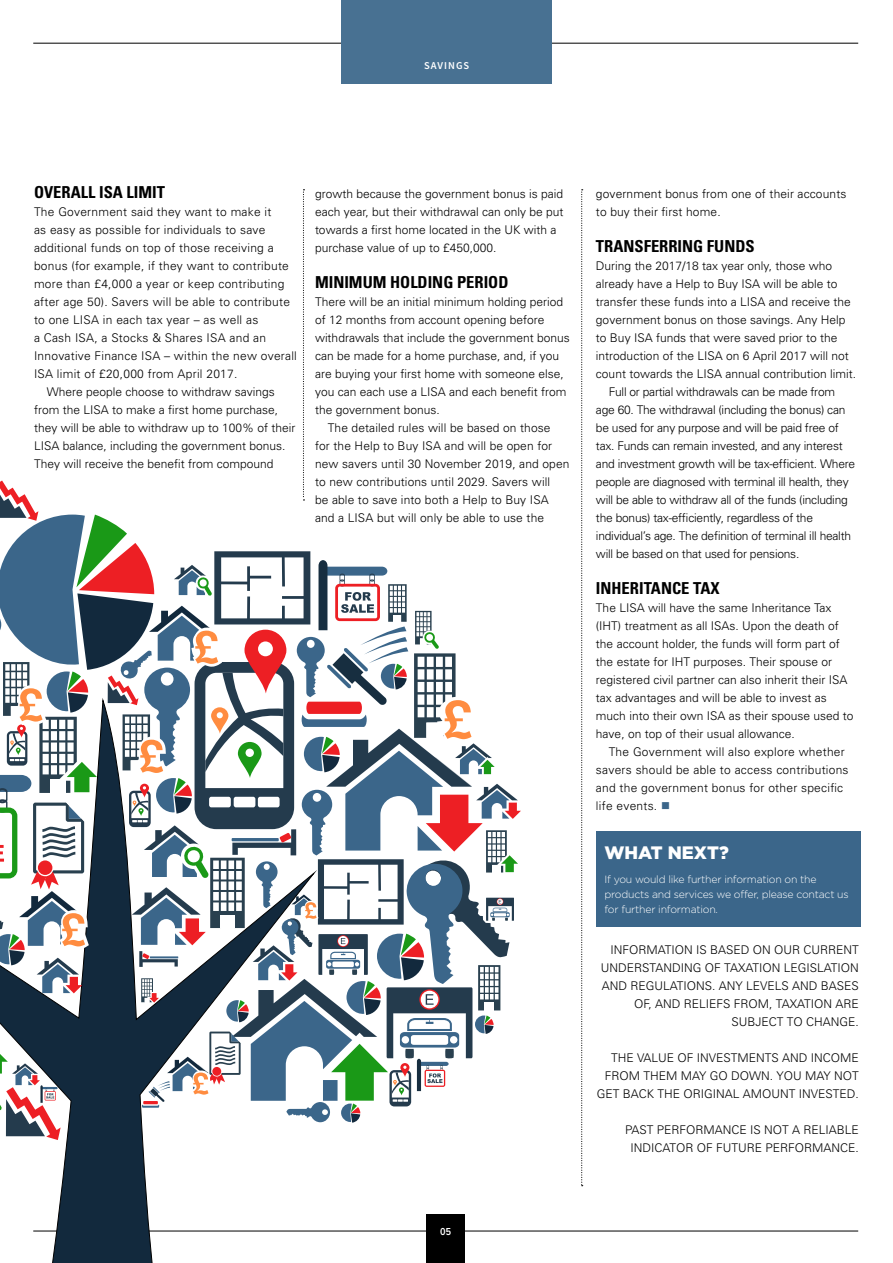
<style>
.page{position:relative;width:893px;height:1263px;background:#fff}
.page>*{position:absolute;margin:0;border:0;box-sizing:border-box;transform-origin:0 0}
.t1{font:900 18px "Gotham HTF";color:#fff}
.t2{font:700 condensed 16.5px "Univers";color:#000}
.t3{font:300 12px/18px "Univers";color:#000}
.t4{font:300 12px/18px "Univers";letter-spacing:.02em;color:#000}
.t5{font:300 12px "Univers";letter-spacing:-.02em;color:#000}
.t6{font:300 10.5px/15px "Gotham HTF";letter-spacing:-.02em;color:#fff}
.t7{font:600 10.5px "Source Sans Pro";letter-spacing:.1em;color:#fff}
.t8{font:600 10.5px "Proxima Nova Cond";color:#fff}
.s1{color:#3b668a}
</style>
<div class="page">
<hr style="left:33px;top:1230px;width:825px;height:1px;background:#000">
<hr style="left:33px;top:43px;width:825px;height:1px;background:#000">
<div style="left:426px;top:1214px;width:39px;height:49px;background:#000"></div>
<div style="left:341px;top:0;width:211px;height:83px;background:#487192"></div>
<div style="left:596px;top:832px;width:264px;height:95px;background:#3b668a"></div>
<svg style="left:581px;top:189px;width:2px;height:997px"></svg>
<svg style="left:33px;top:1140px;width:284px;height:123px"></svg>
<svg style="left:0;top:189px;width:521px;height:951px"></svg>
<p class="t7" style="left:424px;top:59px;width:47px">SAVINGS</p>
<h2 class="t2" style="left:34px;top:182px;width:133px">OVERALL ISA LIMIT</h2>
<p class="t4" style="left:34px;top:202px;width:239px">The Government said they want to make it</p>
<p class="t4" style="left:34px;top:220px;width:233px">as easy as possible for individuals to save</p>
<p class="t4" style="left:34px;top:238px;width:241px">additional funds on top of those receiving a</p>
<p class="t4" style="left:34px;top:256px;width:256px">bonus (for example, if they want to contribute</p>
<p class="t4" style="left:34px;top:274px;width:252px">more than £4,000 a year or keep contributing</p>
<p class="t4" style="left:34px;top:292px;width:258px">after age 50). Savers will be able to contribute</p>
<p class="t4" style="left:34px;top:310px;width:226px">to one LISA in each tax year – as well as</p>
<p class="t4" style="left:34px;top:328px;width:234px">a Cash ISA, a Stocks &amp; Shares ISA and an</p>
<p class="t4" style="left:34px;top:346px;width:264px">Innovative Finance ISA – within the new overall</p>
<p class="t4" style="left:34px;top:364px;width:205px">ISA limit of £20,000 from April 2017.</p>
<p class="t3" style="left:47px;top:382px;width:230px">Where people choose to withdraw savings</p>
<p class="t3" style="left:34px;top:400px;width:246px">from the LISA to make a first home purchase,</p>
<p class="t3" style="left:34px;top:418px;width:263px">they will be able to withdraw up to 100% of their</p>
<p class="t3" style="left:34px;top:436px;width:253px">LISA balance, including the government bonus.</p>
<p class="t3" style="left:34px;top:454px;width:241px">They will receive the benefit from compound</p>
<p class="t3" style="left:315px;top:184px;width:250px">growth because the government bonus is paid each year, but their withdrawal can only be put towards a first home located in the UK with a purchase value of up to £450,000.</p>
<h2 class="t2" style="left:315px;top:272px;width:195px">MINIMUM HOLDING PERIOD</h2>
<p class="t3" style="left:315px;top:292px;width:250px">There will be an initial minimum holding period</p>
<p class="t3" style="left:315px;top:310px;width:231px">of 12 months from account opening before</p>
<p class="t3" style="left:315px;top:328px;width:256px">withdrawals that include the government bonus</p>
<p class="t3" style="left:315px;top:346px;width:246px">can be made for a home purchase, and, if you</p>
<p class="t3" style="left:315px;top:364px;width:250px">are buying your first home with someone else,</p>
<p class="t3" style="left:315px;top:382px;width:253px">you can each use a LISA and each benefit from</p>
<p class="t3" style="left:315px;top:400px;width:126px">the government bonus.</p>
<p class="t3" style="left:328px;top:418px;width:224px">The detailed rules will be based on those</p>
<p class="t3" style="left:315px;top:436px;width:239px">for the Help to Buy ISA and will be open for</p>
<p class="t3" style="left:315px;top:454px;width:256px">new savers until 30 November 2019, and open</p>
<p class="t3" style="left:315px;top:472px;width:237px">to new contributions until 2029. Savers will</p>
<p class="t3" style="left:315px;top:490px;width:235px">be able to save into both a Help to Buy ISA</p>
<p class="t3" style="left:315px;top:508px;width:231px">and a LISA but will only be able to use the</p>
<p class="t3" style="left:596px;top:184px;width:252px">government bonus from one of their accounts to buy their first home.</p>
<h2 class="t2" style="left:596px;top:236px;width:160px">TRANSFERRING FUNDS</h2>
<p class="t3" style="left:596px;top:256px;width:238px">During the 2017/18 tax year only, those who</p>
<p class="t3" style="left:596px;top:274px;width:243px">already have a Help to Buy ISA will be able to</p>
<p class="t3" style="left:596px;top:292px;width:256px">transfer these funds into a LISA and receive the</p>
<p class="t3" style="left:596px;top:310px;width:251px">government bonus on those savings. Any Help</p>
<p class="t3" style="left:596px;top:328px;width:243px">to Buy ISA funds that were saved prior to the</p>
<p class="t3" style="left:596px;top:346px;width:254px">introduction of the LISA on 6 April 2017 will not</p>
<p class="t3" style="left:596px;top:364px;width:262px">count towards the LISA annual contribution limit.</p>
<p class="t5" style="left:609px;top:385px;width:228px">Full or partial withdrawals can be made from</p>
<p class="t5" style="left:596px;top:403px;width:251px">age 60. The withdrawal (including the bonus) can</p>
<p class="t5" style="left:596px;top:421px;width:244px">be used for any purpose and will be paid free of</p>
<p class="t5" style="left:596px;top:439px;width:248px">tax. Funds can remain invested, and any interest</p>
<p class="t5" style="left:596px;top:457px;width:261px">and investment growth will be tax-efficient. Where</p>
<p class="t5" style="left:596px;top:475px;width:254px">people are diagnosed with terminal ill health, they</p>
<p class="t5" style="left:596px;top:493px;width:253px">will be able to withdraw all of the funds (including</p>
<p class="t5" style="left:596px;top:511px;width:219px">the bonus) tax-efficiently, regardless of the</p>
<p class="t5" style="left:596px;top:529px;width:257px">individual’s age. The definition of terminal ill health</p>
<p class="t5" style="left:596px;top:547px;width:205px">will be based on that used for pensions.</p>
<h2 class="t2" style="left:596px;top:578px;width:125px">INHERITANCE TAX</h2>
<p class="t3" style="left:596px;top:598px;width:259px">The LISA will have the same Inheritance Tax (IHT) treatment as all ISAs. Upon the death of the account holder, the funds will form part of the estate for IHT purposes. Their spouse or registered civil partner can also inherit their ISA tax advantages and will be able to invest as much into their own ISA as their spouse used to have, on top of their usual allowance.</p>
<p class="t4" style="left:596px;top:742px;width:254px;text-indent:13px">The Government will also explore whether savers should be able to access contributions and the government bonus for other specific life events. <span class="s1">■</span></p>
<h1 class="t1" style="left:604px;top:842px;width:126px">WHAT NEXT?</h1>
<p class="t6" style="left:604px;top:871px;width:246px">If you would like further information on the products and services we offer, please contact us for further information.</p>
<p class="t3" style="left:601px;top:940px;width:260px;text-align:right">INFORMATION IS BASED ON OUR CURRENT UNDERSTANDING OF TAXATION LEGISLATION AND REGULATIONS. ANY LEVELS AND BASES OF, AND RELIEFS FROM, TAXATION ARE SUBJECT TO CHANGE.</p>
<p class="t3" style="left:597px;top:1048px;width:264px;text-align:right">THE VALUE OF INVESTMENTS AND INCOME<br>FROM THEM MAY GO DOWN. YOU MAY NOT<br>GET BACK THE ORIGINAL AMOUNT INVESTED.</p>
<p class="t3" style="left:625px;top:1120px;width:235px;text-align:center">PAST PERFORMANCE IS NOT A RELIABLE<br>INDICATOR OF FUTURE PERFORMANCE.</p>
<p class="t8" style="left:440px;top:1226px;width:12px">05</p>
</div>
